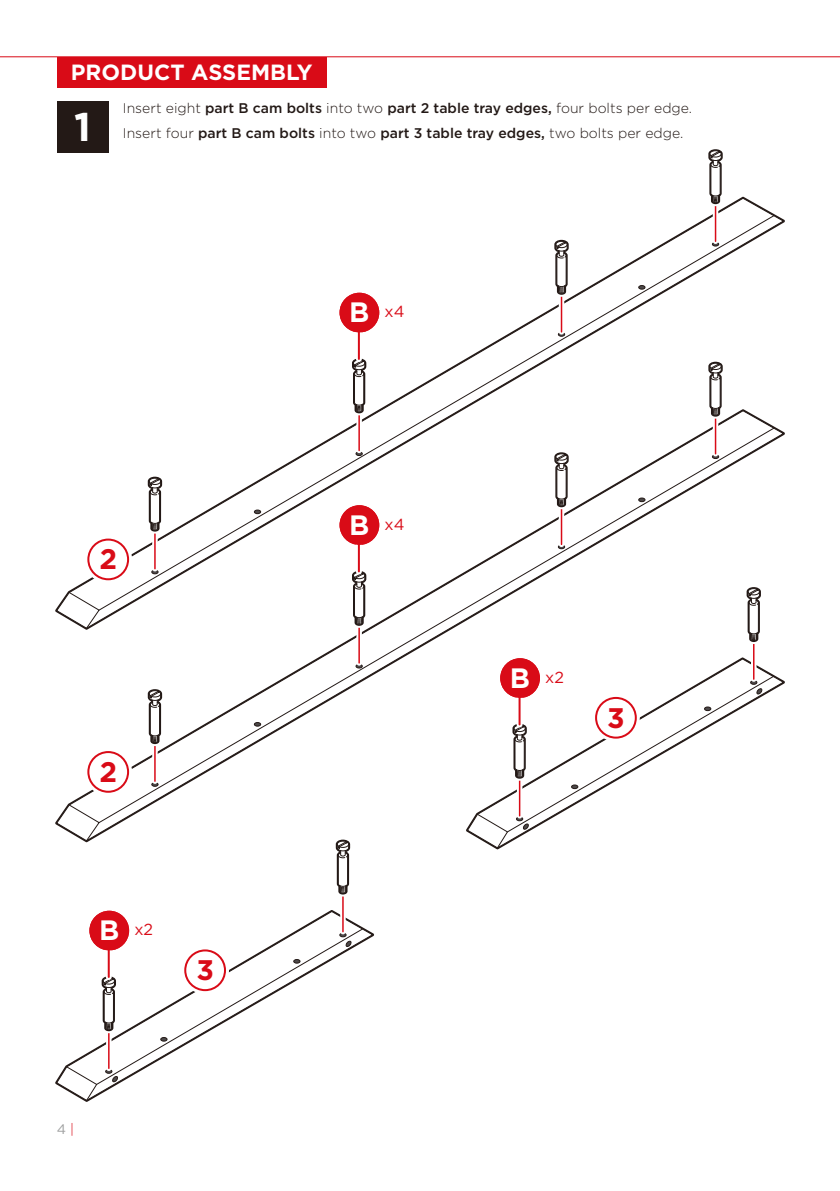
<style>
.page{position:relative;width:840px;height:1191px;background:#fff}
.page>*{position:absolute;margin:0;border:0;box-sizing:border-box;transform-origin:0 0}
.t1{font:700 40px "Gotham";color:#fff}
.t2{font:700 28.2px "Gotham";color:#d90b17}
.t3{font:700 22px "Gotham";color:#fff}
.t4{font:16px "Gotham";color:#d90b17}
.t5{font:300 14px/24.8px "Gotham";color:#231916}
.t6{font:13.8px "Gotham";color:#9fa0a0}
.s1{font-weight:500}
.s2{font-weight:700;font-size:28px;color:#fff}
.s3{font-weight:300;color:#d90b17}
</style>
<div class="page">
<div style="left:57px;top:57px;width:269px;height:30px;background:#d90b17"></div>
<hr style="left:0;top:56px;width:839px;height:1px;background:#d90b17">
<div style="left:57px;top:101px;width:51px;height:52px;background:#231916"></div>
<svg style="left:56px;top:911px;width:317px;height:185px"></svg>
<svg style="left:66px;top:1066px;width:31px;height:35px"></svg>
<svg style="left:96px;top:928px;width:267px;height:157px"></svg>
<svg style="left:105px;top:1069px;width:13px;height:13px"></svg>
<svg style="left:160px;top:1037px;width:7px;height:4px"></svg>
<svg style="left:293px;top:959px;width:7px;height:4px"></svg>
<svg style="left:339px;top:933px;width:12px;height:14px"></svg>
<svg style="left:106px;top:1033px;width:5px;height:35px"></svg>
<hr style="left:108px;top:1006px;width:1px;height:62px;background:#d90b17">
<svg style="left:100px;top:974px;width:18px;height:59px"></svg>
<svg style="left:340px;top:896px;width:5px;height:35px"></svg>
<hr style="left:342px;top:870px;width:1px;height:61px;background:#d90b17">
<svg style="left:335px;top:842px;width:16px;height:54px"></svg>
<svg style="left:87px;top:911px;width:44px;height:41px"></svg>
<svg style="left:106px;top:950px;width:6px;height:27px"></svg>
<hr style="left:108px;top:943px;width:2px;height:34px;background:#d90b17">
<div style="left:89px;top:910px;width:40px;height:40px;background:#d90b17;border-radius:50%"></div>
<svg style="left:181px;top:946px;width:48px;height:48px"></svg>
<div style="left:184px;top:949px;width:42px;height:42px;border:2px solid #d90b17;border-radius:50%"></div>
<svg style="left:484px;top:842px;width:24px;height:6px"></svg>
<svg style="left:380px;top:215px;width:394px;height:194px"></svg>
<svg style="left:558px;top:332px;width:6px;height:4px"></svg>
<svg style="left:638px;top:285px;width:7px;height:4px"></svg>
<svg style="left:711px;top:242px;width:7px;height:4px"></svg>
<svg style="left:352px;top:358px;width:15px;height:51px"></svg>
<svg style="left:558px;top:297px;width:6px;height:35px"></svg>
<hr style="left:560px;top:270px;width:2px;height:62px;background:#d90b17">
<svg style="left:552px;top:238px;width:18px;height:59px"></svg>
<svg style="left:712px;top:206px;width:6px;height:35px"></svg>
<hr style="left:714px;top:180px;width:2px;height:61px;background:#d90b17">
<svg style="left:708px;top:149px;width:15px;height:57px"></svg>
<svg style="left:347px;top:291px;width:34px;height:43px"></svg>
<svg style="left:355px;top:332px;width:6px;height:27px"></svg>
<hr style="left:357px;top:325px;width:2px;height:34px;background:#d90b17">
<div style="left:339px;top:293px;width:40px;height:39px;background:#d90b17;border-radius:50%"></div>
<svg style="left:56px;top:410px;width:728px;height:431px"></svg>
<svg style="left:68px;top:804px;width:32px;height:37px"></svg>
<svg style="left:98px;top:427px;width:676px;height:396px"></svg>
<svg style="left:151px;top:782px;width:7px;height:4px"></svg>
<svg style="left:254px;top:722px;width:7px;height:4px"></svg>
<svg style="left:355px;top:664px;width:7px;height:4px"></svg>
<svg style="left:558px;top:545px;width:6px;height:4px"></svg>
<svg style="left:638px;top:498px;width:7px;height:4px"></svg>
<svg style="left:711px;top:454px;width:7px;height:5px"></svg>
<div style="left:152px;top:719px;width:6px;height:62px;background:#fff"></div>
<hr style="left:154px;top:719px;width:2px;height:62px;background:#d90b17">
<svg style="left:146px;top:687px;width:18px;height:59px"></svg>
<div style="left:356px;top:601px;width:6px;height:62px;background:#fff"></div>
<hr style="left:358px;top:601px;width:2px;height:62px;background:#d90b17">
<svg style="left:350px;top:569px;width:18px;height:59px"></svg>
<svg style="left:558px;top:509px;width:6px;height:35px"></svg>
<hr style="left:560px;top:483px;width:2px;height:61px;background:#d90b17">
<svg style="left:552px;top:450px;width:18px;height:59px"></svg>
<svg style="left:712px;top:419px;width:6px;height:35px"></svg>
<hr style="left:714px;top:392px;width:2px;height:62px;background:#d90b17">
<svg style="left:706px;top:360px;width:18px;height:59px"></svg>
<svg style="left:84px;top:748px;width:48px;height:47px"></svg>
<div style="left:87px;top:751px;width:42px;height:41px;border:2px solid #d90b17;border-radius:50%"></div>
<svg style="left:337px;top:503px;width:44px;height:44px"></svg>
<svg style="left:355px;top:545px;width:6px;height:26px"></svg>
<hr style="left:357px;top:538px;width:2px;height:33px;background:#d90b17">
<div style="left:339px;top:505px;width:40px;height:40px;background:#d90b17;border-radius:50%"></div>
<h3 class="t3" style="left:71px;top:58px;width:243px">PRODUCT ASSEMBLY</h3>
<h1 class="t1" style="left:74px;top:100px;width:18px">1</h1>
<p class="t5" style="left:123px;top:95px;width:570px">Insert eight <span class="s1">part B cam bolts</span> into two <span class="s1">part 2 table tray edges,</span> four bolts per edge.<br>Insert four <span class="s1">part B cam bolts</span> into two <span class="s1">part 3 table tray edges,</span> two bolts per edge.</p>
<p class="t4" style="left:349px;top:301px;width:57px"><span class="s2">B</span> x4</p>
<h2 class="t2" style="left:99px;top:541px;width:19px">2</h2>
<h2 class="t2" style="left:99px;top:753px;width:19px">2</h2>
<p class="t4" style="left:99px;top:919px;width:55px"><span class="s2">B</span> x2</p>
<h2 class="t2" style="left:196px;top:951px;width:19px">3</h2>
<p class="t6" style="left:57px;top:1120px;width:19px">4 <span class="s3">|</span></p>
<p class="t4" style="left:349px;top:514px;width:57px"><span class="s2">B</span> x4</p>
<p class="t4" style="left:509px;top:667px;width:55px"><span class="s2">B</span> x2</p>
<h2 class="t2" style="left:606px;top:699px;width:19px">3</h2>
</div>
